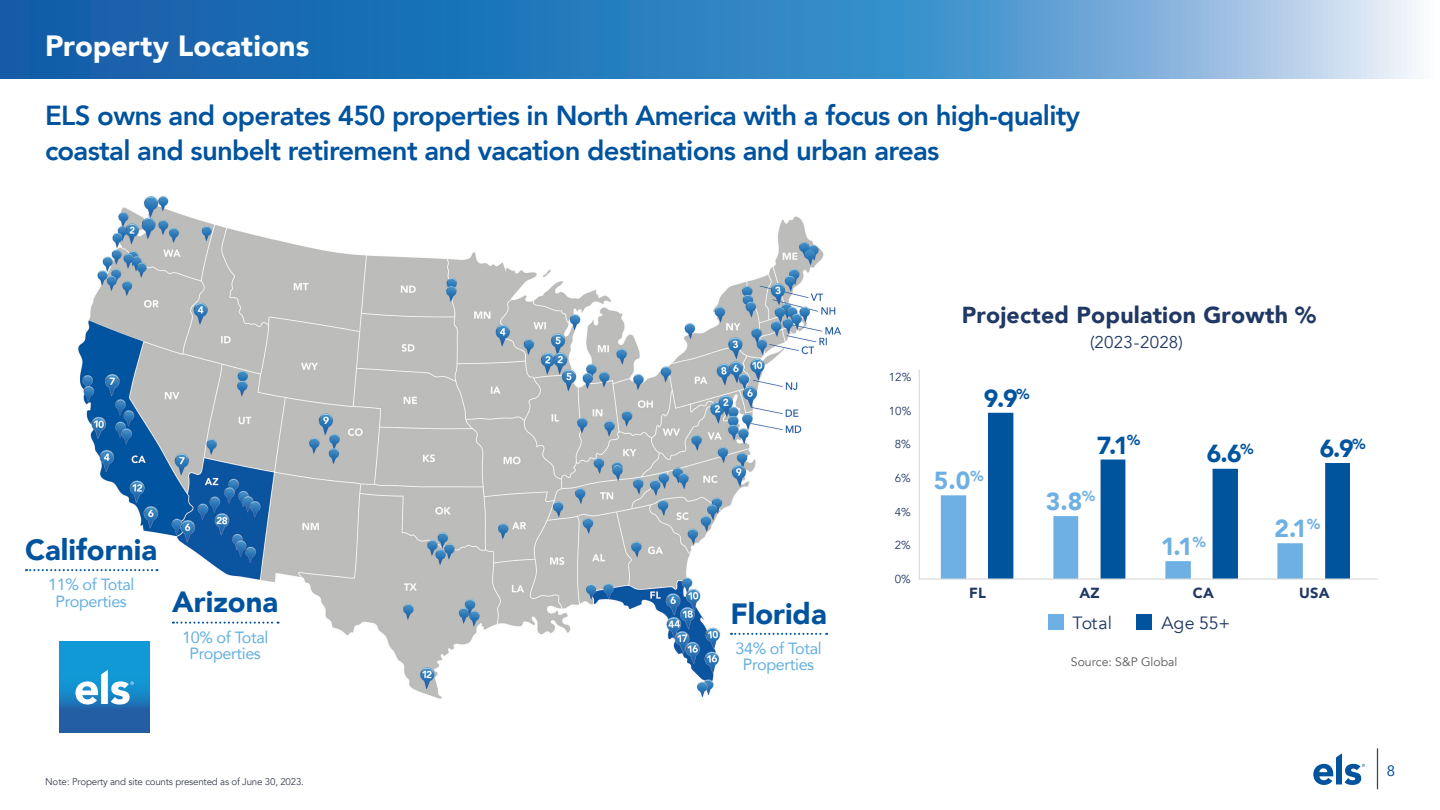
<style>
.page{position:relative;width:1440px;height:810px;background:#fff}
.page>*{position:absolute;margin:0;border:0;box-sizing:border-box;transform-origin:0 0}
.t1{font:900 29.25px "Avenir";color:#01539e}
.t2{font:900 29.25px "Avenir";color:#fff}
.t3{font:800 27.5px/35px "Avenir";letter-spacing:-.025em;color:#01539e}
.t4{font:900 24.62px "Avenir";color:#6eb0e3}
.t5{font:900 24.62px "Avenir";color:#00549e}
.t6{font:900 23.12px "Avenir";letter-spacing:.01em;color:#203864}
.t7{font:17.75px "Avenir";letter-spacing:-.005em;color:#203864}
.t8{font:16.88px "Avenir";letter-spacing:.01em;color:#203864}
.t9{font:16.25px/16.2px "Avenir";letter-spacing:-.025em;color:#64b0e1;text-align:center}
.Subhead{font:15px "Avenir";color:#01539e}
.t10{font:900 14.62px "Avenir";letter-spacing:.02em;color:#203864}
.t11{font:12.25px "Avenir";color:#595959}
.t12{font:11.5px "Avenir";color:#203864}
.t13{font:9.75px "Avenir";letter-spacing:-.02em;color:#3b4050}
</style>
<div class="page">
<img style="left:72px;top:196px;width:769px;height:524px">
<svg style="left:26px;top:569px;width:131px;height:2px"></svg>
<svg style="left:173px;top:622px;width:106px;height:2px"></svg>
<svg style="left:731px;top:633px;width:96px;height:2px"></svg>
<div style="left:1048px;top:614px;width:16px;height:16px;background:#6eb0e3"></div>
<div style="left:1136px;top:614px;width:16px;height:16px;background:#00549e"></div>
<svg style="left:918px;top:369px;width:460px;height:211px"></svg>
<svg style="left:59px;top:641px;width:90px;height:91px;background:#187fc1"></svg>
<svg style="left:75px;top:670px;width:59px;height:35px"></svg>
<hr style="left:1377px;top:748px;width:1px;height:41px;background:#3b4050">
<svg style="left:1313px;top:753px;width:52px;height:32px"></svg>
<svg style="left:0;top:0;width:1418px;height:79px;background:#478cc6"></svg>
<p class="t2" style="left:45px;top:21px;width:266px">Property Locations</p>
<p class="t3" style="left:45px;top:98px;width:1037px">ELS owns and operates 450 properties in North America with a focus on high-quality coastal and sunbelt retirement and vacation destinations and urban areas</p>
<p class="t1" style="left:25px;top:525px;width:134px">California</p>
<p class="t9" style="left:48px;top:576px;width:88px">11% of Total<br>Properties</p>
<p class="t1" style="left:172px;top:577px;width:108px">Arizona</p>
<p class="t9" style="left:182px;top:629px;width:88px">10% of Total<br>Properties</p>
<p class="t13" style="left:45px;top:776px;width:261px">Note: Property and site counts presented as of June 30, 2023.</p>
<p class="t1" style="left:730px;top:588px;width:98px">Florida</p>
<p class="t9" style="left:735px;top:640px;width:88px">34% of Total<br>Properties</p>
<p class="t12" style="left:889px;top:370px;width:24px">12%</p>
<p class="t12" style="left:889px;top:404px;width:24px">10%</p>
<p class="t12" style="left:895px;top:437px;width:17px">8%</p>
<p class="t12" style="left:895px;top:471px;width:17px">6%</p>
<p class="t12" style="left:895px;top:505px;width:17px">4%</p>
<p class="t12" style="left:895px;top:538px;width:17px">2%</p>
<p class="t12" style="left:895px;top:572px;width:17px">0%</p>
<p class="t6" style="left:962px;top:295px;width:356px">Projected Population Growth %</p>
<p class="t8" style="left:1090px;top:332px;width:94px">(2023-2028)</p>
<p class="t5" style="left:984px;top:377px;width:47px">9.9<sup>%</sup></p>
<p class="t4" style="left:934px;top:460px;width:51px">5.0<sup>%</sup></p>
<p class="t5" style="left:1097px;top:424px;width:45px">7.1<sup>%</sup></p>
<p class="t5" style="left:1207px;top:433px;width:48px">6.6<sup>%</sup></p>
<p class="t5" style="left:1320px;top:427px;width:47px">6.9<sup>%</sup></p>
<p class="t4" style="left:1046px;top:480px;width:51px">3.8<sup>%</sup></p>
<p class="t4" style="left:1161px;top:525px;width:47px">1.1<sup>%</sup></p>
<p class="t4" style="left:1275px;top:508px;width:47px">2.1<sup>%</sup></p>
<p class="t10" style="left:969px;top:580px;width:18px">FL</p>
<p class="t10" style="left:1079px;top:580px;width:22px">AZ</p>
<p class="t10" style="left:1193px;top:580px;width:23px">CA</p>
<p class="t10" style="left:1299px;top:580px;width:32px">USA</p>
<p class="t7" style="left:1073px;top:612px;width:41px">Total</p>
<p class="t7" style="left:1161px;top:612px;width:70px">Age 55+</p>
<p class="t11" style="left:1071px;top:655px;width:108px">Source: S&amp;P Global</p>
<p class="Subhead" style="left:1387px;top:759px;width:10px">8</p>
</div>
